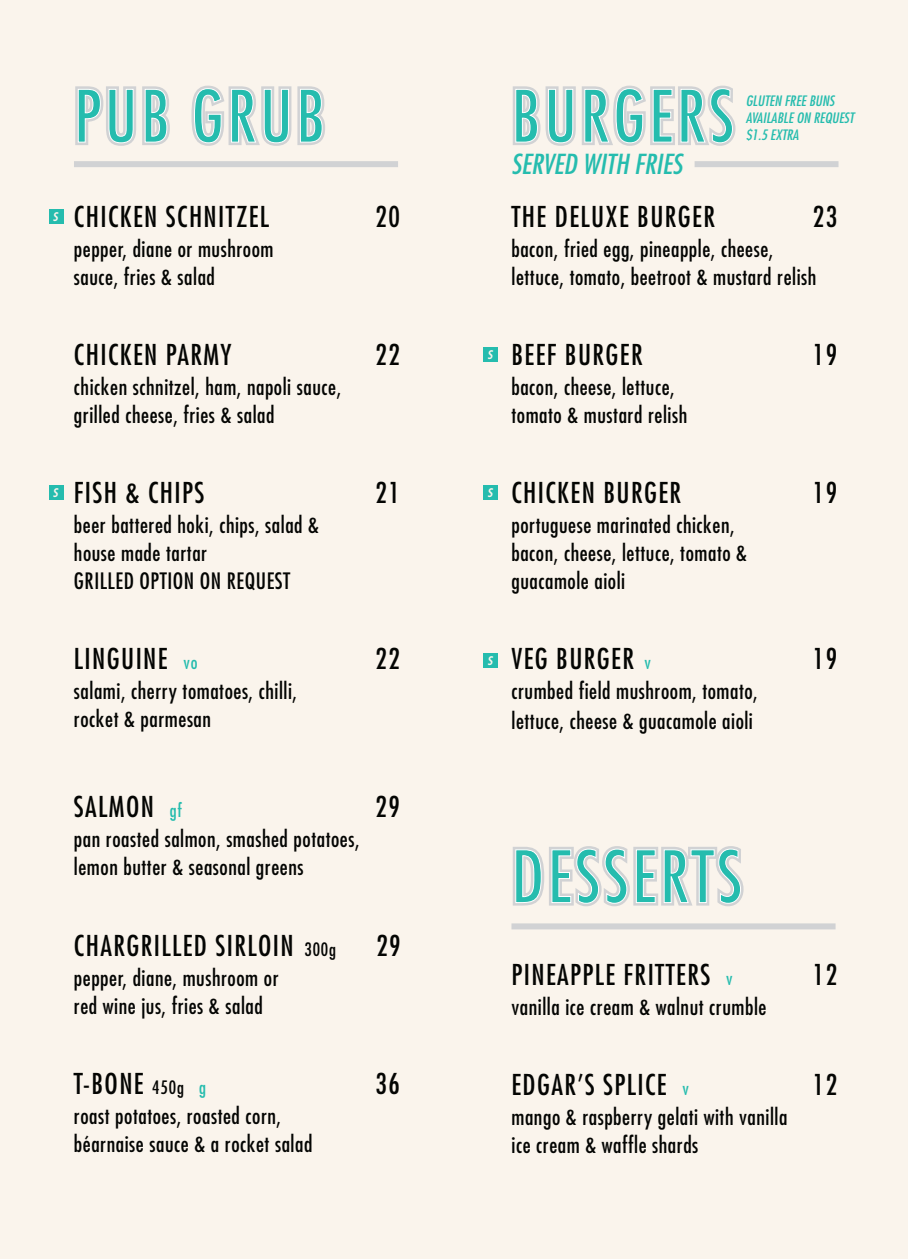
<style>
.page{position:relative;width:908px;height:1259px;background:#fff}
.page>*{position:absolute;margin:0;border:0;box-sizing:border-box;transform-origin:0 0}
.t1{font:condensed 70px "Futura";letter-spacing:.05em;color:#25bcae}
.t2{font:condensed 28px "Futura";letter-spacing:.05em;color:#040503}
.t3{font:italic condensed 26.8px "Futura";color:#25bcae;scale:1.06 1}
.t4{font:condensed 22px/28px "Futura";letter-spacing:.025em;color:#040503}
.t5{font:italic condensed 17.2px "Futura";color:#faf4ec;scale:1.06 1}
.t6{font:italic condensed 14px/16.8px "Futura";color:#25bcae;scale:1.06 1}
.s1{font-size:18px;color:#25bcae}
.s2{font-size:18px}
</style>
<div class="page">
<div style="left:0;top:0;width:907px;height:1259px;background:#faf4ec"></div>
<svg style="left:512px;top:846px;width:232px;height:61px"></svg>
<svg style="left:512px;top:85px;width:224px;height:61px"></svg>
<svg style="left:75px;top:86px;width:95px;height:60px"></svg>
<svg style="left:191px;top:85px;width:134px;height:61px"></svg>
<div style="left:49px;top:209px;width:15px;height:15px;background:#25bcae"></div>
<div style="left:49px;top:485px;width:15px;height:15px;background:#25bcae"></div>
<div style="left:483px;top:485px;width:15px;height:15px;background:#25bcae"></div>
<div style="left:483px;top:653px;width:15px;height:15px;background:#25bcae"></div>
<div style="left:483px;top:347px;width:15px;height:15px;background:#25bcae"></div>
<div style="left:74px;top:161px;width:324px;height:6px;background:#d1d2d4"></div>
<div style="left:511px;top:923px;width:324px;height:6px;background:#d1d2d4"></div>
<div style="left:694px;top:161px;width:144px;height:6px;background:#d1d2d4"></div>
<h1 class="t1" style="left:74px;top:72px;width:253px">PUB GRUB</h1>
<p class="t5" style="left:53px;top:203px;width:6px">s</p>
<p class="t2" style="left:74px;top:199px;width:197px">CHICKEN SCHNITZEL</p>
<p class="t2" style="left:375px;top:199px;width:26px">20</p>
<p class="t4" style="left:74px;top:235px;width:201px">pepper, diane or mushroom sauce, fries &amp; salad</p>
<h1 class="t1" style="left:511px;top:72px;width:224px">BURGERS</h1>
<p class="t3" style="left:511px;top:147px;width:163px">SERVED WITH FRIES</p>
<p class="t6" style="left:745px;top:92px;width:103px">GLUTEN FREE BUNS<br>AVAILABLE ON REQUEST $1.5 EXTRA</p>
<p class="t2" style="left:511px;top:199px;width:205px">THE DELUXE BURGER</p>
<p class="t2" style="left:812px;top:199px;width:26px">23</p>
<p class="t4" style="left:511px;top:235px;width:306px">bacon, fried egg, pineapple, cheese, lettuce, tomato, beetroot &amp; mustard relish</p>
<p class="t2" style="left:74px;top:337px;width:159px">CHICKEN PARMY</p>
<p class="t2" style="left:375px;top:337px;width:26px">22</p>
<p class="t4" style="left:74px;top:373px;width:268px">chicken schnitzel, ham, napoli sauce, grilled cheese, fries &amp; salad</p>
<p class="t5" style="left:487px;top:341px;width:6px">s</p>
<p class="t2" style="left:511px;top:337px;width:133px">BEEF BURGER</p>
<p class="t2" style="left:812px;top:337px;width:26px">19</p>
<p class="t4" style="left:511px;top:373px;width:177px">bacon, cheese, lettuce, tomato &amp; mustard relish</p>
<p class="t2" style="left:74px;top:475px;width:132px">FISH &amp; CHIPS</p>
<p class="t2" style="left:375px;top:475px;width:26px">21</p>
<p class="t4" style="left:74px;top:511px;width:246px">beer battered hoki, chips, salad &amp; house made tartar<br>GRILLED OPTION ON REQUEST</p>
<p class="t5" style="left:53px;top:479px;width:6px">s</p>
<p class="t5" style="left:487px;top:479px;width:6px">s</p>
<p class="t2" style="left:511px;top:475px;width:171px">CHICKEN BURGER</p>
<p class="t2" style="left:812px;top:475px;width:26px">19</p>
<p class="t4" style="left:511px;top:511px;width:237px">portuguese marinated chicken, bacon, cheese, lettuce, tomato &amp; guacamole aioli</p>
<p class="t2" style="left:74px;top:641px;width:125px">LINGUINE <span class="s1">vo</span></p>
<p class="t2" style="left:375px;top:641px;width:26px">22</p>
<p class="t4" style="left:74px;top:677px;width:224px">salami, cherry tomatoes, chilli, rocket &amp; parmesan</p>
<p class="t5" style="left:487px;top:647px;width:6px">s</p>
<p class="t2" style="left:511px;top:641px;width:141px">VEG BURGER <span class="s1">v</span></p>
<p class="t2" style="left:812px;top:641px;width:26px">19</p>
<p class="t4" style="left:511px;top:676px;width:248px;line-height:30px">crumbed field mushroom, tomato, lettuce, cheese &amp; guacamole aioli</p>
<p class="t2" style="left:74px;top:789px;width:109px">SALMON <span class="s1">gf</span></p>
<p class="t2" style="left:375px;top:789px;width:26px">29</p>
<p class="t4" style="left:74px;top:825px;width:287px">pan roasted salmon, smashed potatoes, lemon butter &amp; seasonal greens</p>
<p class="t2" style="left:74px;top:927px;width:263px">CHARGRILLED SIRLOIN <span class="s2">300g</span></p>
<p class="t2" style="left:376px;top:927px;width:26px">29</p>
<p class="t4" style="left:74px;top:963px;width:206px">pepper, diane, mushroom or red wine jus, fries &amp; salad</p>
<p class="t2" style="left:74px;top:1065px;width:134px">T-BONE <span class="s2">450g</span> <span class="s1">g</span></p>
<p class="t2" style="left:375px;top:1065px;width:26px">36</p>
<p class="t4" style="left:74px;top:1101px;width:240px">roast potatoes, roasted corn, béarnaise sauce &amp; a rocket salad</p>
<h1 class="t1" style="left:511px;top:832px;width:232px">DESSERTS</h1>
<p class="t2" style="left:511px;top:957px;width:222px">PINEAPPLE FRITTERS <span class="s1">v</span></p>
<p class="t2" style="left:812px;top:957px;width:26px">12</p>
<p class="t4" style="left:511px;top:992px;width:256px">vanilla ice cream &amp; walnut crumble</p>
<p class="t2" style="left:511px;top:1067px;width:179px">EDGAR’S SPLICE <span class="s1">v</span></p>
<p class="t2" style="left:812px;top:1067px;width:26px">12</p>
<p class="t4" style="left:511px;top:1102px;width:277px">mango &amp; raspberry gelati with vanilla ice cream &amp; waffle shards</p>
</div>
